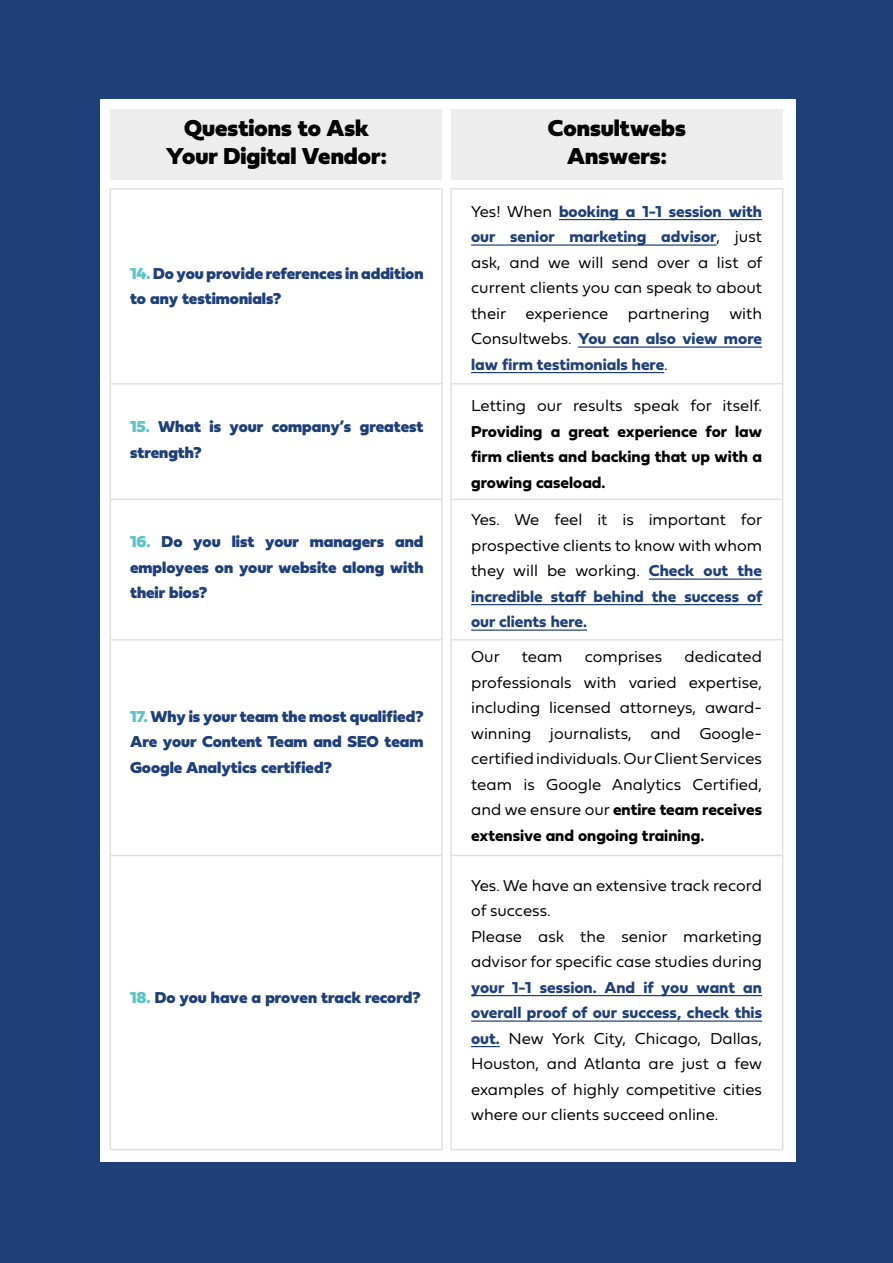
<style>
.page{position:relative;width:893px;height:1263px;background:#1f3f79}
.page>*{position:absolute;margin:0;border:0;box-sizing:border-box;transform-origin:0 0}
.t1{font:24px/28.5px "Fieldwork Geo Black";color:#000;text-align:center}
.t2{font:16.5px/25.5px "Fieldwork Geo Light";color:#000;text-align:justify}
.t3{font:16.5px/25.5px "Fieldwork Geo Black";color:#1f3f79}
.t4{font:16.5px/25.5px "Fieldwork Geo Bold";color:#1f3f79}
.t5{font:16.5px/25.5px "Fieldwork Geo Bold";color:#000;text-align:justify}
.s1{color:#59c4c9}
.s2{font-family:"Fieldwork Geo Light";color:#000}
.s3{font-family:"Fieldwork Geo Bold";color:#1f3f79}
.s4{font-family:"Fieldwork Geo Light"}
</style>
<div class="page">
<div style="left:100px;top:100px;width:696px;height:1062px;background:#fff"></div>
<div style="left:110px;top:109px;width:332px;height:70px;background:#ededee"></div>
<div style="left:451px;top:109px;width:332px;height:70px;background:#ededee"></div>
<div style="left:110px;top:188px;width:333px;height:962px;border:2px solid #e0e1e2"></div>
<div style="left:450px;top:188px;width:333px;height:962px;border:2px solid #e0e1e2"></div>
<hr style="left:559px;top:219px;width:203px;height:1px;background:#1f3f79">
<hr style="left:471px;top:244px;width:246px;height:2px;background:#1f3f79">
<hr style="left:578px;top:346px;width:184px;height:2px;background:#1f3f79">
<hr style="left:471px;top:372px;width:193px;height:1px;background:#1f3f79">
<hr style="left:649px;top:578px;width:113px;height:2px;background:#1f3f79">
<hr style="left:471px;top:604px;width:291px;height:1px;background:#1f3f79">
<hr style="left:471px;top:629px;width:116px;height:2px;background:#1f3f79">
<hr style="left:471px;top:995px;width:291px;height:1px;background:#1f3f79">
<hr style="left:471px;top:1020px;width:291px;height:2px;background:#1f3f79">
<svg style="left:471px;top:1046px;width:29px;height:1px"></svg>
<hr style="left:111px;top:383px;width:331px;height:1px;background:#e0e1e2">
<hr style="left:451px;top:383px;width:331px;height:1px;background:#e0e1e2">
<hr style="left:111px;top:499px;width:331px;height:1px;background:#e0e1e2">
<hr style="left:451px;top:499px;width:331px;height:1px;background:#e0e1e2">
<hr style="left:111px;top:639px;width:331px;height:1px;background:#e0e1e2">
<hr style="left:451px;top:639px;width:331px;height:1px;background:#e0e1e2">
<hr style="left:111px;top:855px;width:331px;height:1px;background:#e0e1e2">
<hr style="left:451px;top:855px;width:331px;height:1px;background:#e0e1e2">
<h1 class="t1" style="left:166px;top:111px;width:222px">Questions to Ask<br>Your Digital Vendor:</h1>
<p class="t3" style="left:130px;top:259px;width:295px"><span class="s1">14.</span> Do you provide references in addition to any testimonials?</p>
<p class="t3" style="left:130px;top:413px;width:295px"><span class="s1">15.</span> What is your company’s greatest strength?</p>
<p class="t3" style="left:130px;top:527px;width:295px;text-align:justify"><span class="s1">16.</span> Do you list your managers and employees on your website along with their bios?</p>
<p class="t3" style="left:130px;top:702px;width:295px;text-align:justify"><span class="s1">17.</span> Why is your team the most qualified?<br>Are your Content Team and SEO team Google Analytics certified?</p>
<p class="t3" style="left:130px;top:983px;width:292px"><span class="s1">18.</span> Do you have a proven track record?</p>
<h1 class="t1" style="left:548px;top:111px;width:140px">Consultwebs<br>Answers:</h1>
<p class="t4" style="left:471px;top:198px;width:292px"><span class="s2">Yes! When</span> booking a 1-1 session with our senior marketing advisor<span class="s2">, just</span></p>
<p class="t2" style="left:471px;top:249px;width:293px">ask, and we will send over a list of current clients you can speak to about their experience partnering with</p>
<p class="t4" style="left:471px;top:325px;width:292px"><span class="s2">Consultwebs.</span> You can also view more law firm testimonials here<span class="s2">.</span></p>
<p class="t2" style="left:471px;top:392px;width:292px">Letting our results speak for itself.</p>
<p class="t5" style="left:471px;top:418px;width:292px">Providing a great experience for law firm clients and backing that up with a growing caseload.</p>
<p class="t2" style="left:471px;top:506px;width:293px">Yes. We feel it is important for prospective clients to know with whom they will be working. <span class="s3">Check out the</span></p>
<p class="t4" style="left:471px;top:583px;width:293px">incredible staff behind the success of our clients here.</p>
<p class="t2" style="left:471px;top:643px;width:30px">Our</p>
<p class="t2" style="left:522px;top:643px;width:42px">team</p>
<p class="t2" style="left:585px;top:643px;width:79px">comprises</p>
<p class="t2" style="left:471px;top:643px;width:292px;text-indent:213px">dedicated professionals with varied expertise, including licensed attorneys, award&shy;winning journalists, and Google&shy;certified individuals. Our Client Services team is Google Analytics Certified,</p>
<p class="t5" style="left:471px;top:796px;width:292px"><span class="s4">and we ensure our</span> entire team receives extensive and ongoing training.</p>
<p class="t2" style="left:471px;top:872px;width:292px;text-align:left">Yes. We have an extensive track record of success.<br>Please ask the senior marketing advisor for specific case studies during</p>
<p class="t4" style="left:471px;top:974px;width:292px">your 1-1 session. And if you want an overall proof of our success, check this</p>
<p class="t2" style="left:471px;top:1025px;width:292px"><span class="s3">out.</span> New York City, Chicago, Dallas, Houston, and Atlanta are just a few examples of highly competitive cities where our clients succeed online.</p>
</div>
